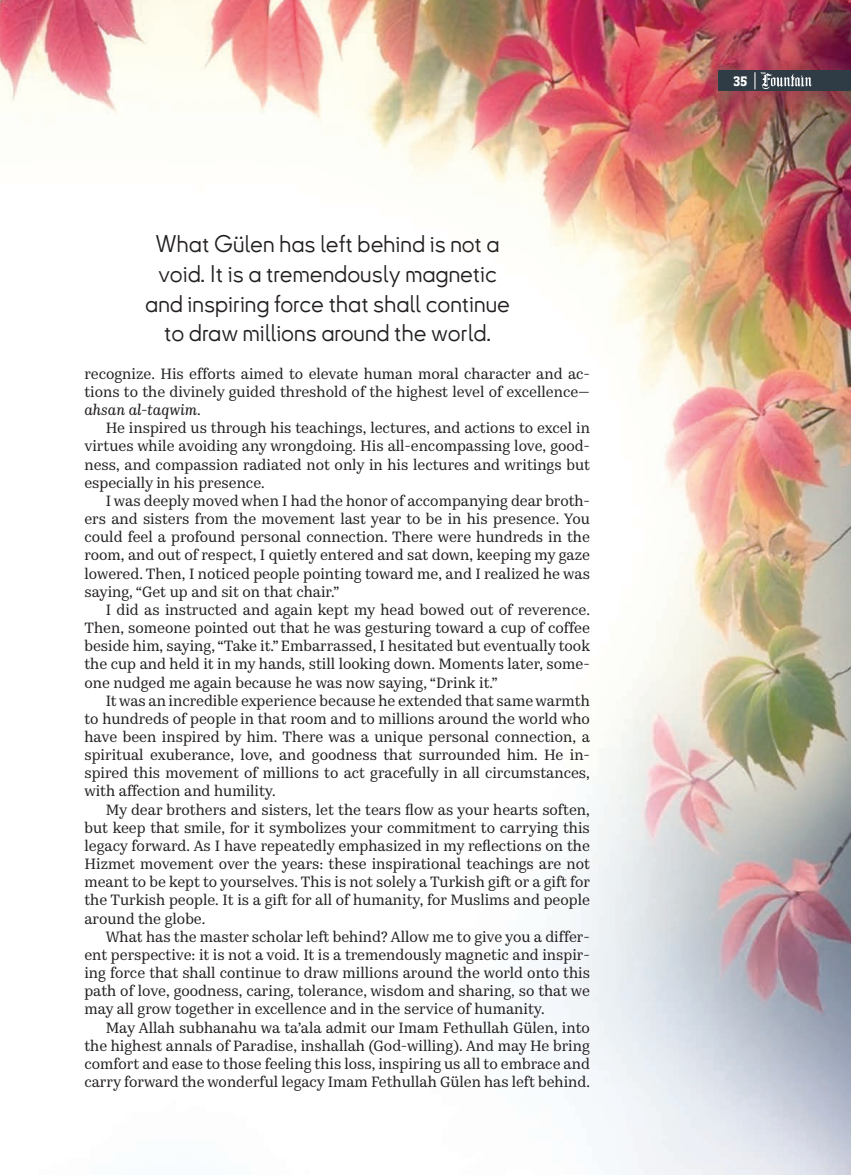
<style>
.page{position:relative;width:851px;height:1175px;background:#fff}
.page>*{position:absolute;margin:0;border:0;box-sizing:border-box;transform-origin:0 0}
.t1{font:23.1px/29.8px "Kreadon R";color:#231f20;text-align:center}
._01_Fountain_main_text{font:15px/18.1px "Kazimir Text";color:#231f20;text-align:justify}
.t2{font:700 15px "Zine Slab Dis";color:#fff}
.s1{font-style:italic}
</style>
<div class="page">
<img style="left:0;top:0;width:850px;height:1174px">
<div style="left:718px;top:70px;width:132px;height:21px;background:#2f3c45"></div>
<svg style="left:754px;top:72px;width:57px;height:18px"></svg>
<p class="t1" style="left:145px;top:227px;width:366px">What Gülen has left behind is not a void. It is a tremendously magnetic and inspiring force that shall continue to draw millions around the world.</p>
<p class="_01_Fountain_main_text" style="left:84px;top:363px;width:507px">recognize. His efforts aimed to elevate human moral character and ac&shy;tions to the divinely guided threshold of the highest level of excellence— <span class="s1">ahsan al-taqwim</span>.</p>
<p class="_01_Fountain_main_text" style="left:84px;top:418px;width:507px;text-indent:21px">He inspired us through his teachings, lectures, and actions to excel in virtues while avoiding any wrongdoing. His all-encompassing love, good&shy;ness, and compassion radiated not only in his lectures and writings but especially in his presence.</p>
<p class="_01_Fountain_main_text" style="left:84px;top:490px;width:507px;text-indent:21px">I was deeply moved when I had the honor of accompanying dear broth&shy;ers and sisters from the movement last year to be in his presence. You could feel a profound personal connection. There were hundreds in the room, and out of respect, I quietly entered and sat down, keeping my gaze lowered. Then, I noticed people pointing toward me, and I realized he was saying, “Get up and sit on that chair.”</p>
<p class="_01_Fountain_main_text" style="left:84px;top:599px;width:507px;text-indent:21px">I did as instructed and again kept my head bowed out of reverence.<br>Then, someone pointed out that he was gesturing toward a cup of coffee beside him, saying, “Take it.” Embarrassed, I hesitated but eventually took the cup and held it in my hands, still looking down. Moments later, some&shy;one nudged me again because he was now saying, “Drink it.”</p>
<p class="_01_Fountain_main_text" style="left:84px;top:690px;width:507px;text-indent:21px">It was an incredible experience because he extended that same warmth to hundreds of people in that room and to millions around the world who have been inspired by him. There was a unique personal connection, a spiritual exuberance, love, and goodness that surrounded him. He in&shy;spired this movement of millions to act gracefully in all circumstances, with affection and humility.</p>
<p class="_01_Fountain_main_text" style="left:84px;top:799px;width:507px;text-indent:21px">My dear brothers and sisters, let the tears flow as your hearts soften, but keep that smile, for it symbolizes your commitment to carrying this legacy forward. As I have repeatedly emphasized in my reflections on the Hizmet movement over the years: these inspirational teachings are not meant to be kept to yourselves. This is not solely a Turkish gift or a gift for the Turkish people. It is a gift for all of humanity, for Muslims and people around the globe.</p>
<p class="_01_Fountain_main_text" style="left:84px;top:926px;width:507px;text-indent:21px">What has the master scholar left behind? Allow me to give you a differ&shy;ent perspective: it is not a void. It is a tremendously magnetic and inspir&shy;ing force that shall continue to draw millions around the world onto this path of love, goodness, caring, tolerance, wisdom and sharing, so that we may all grow together in excellence and in the service of humanity.</p>
<p class="_01_Fountain_main_text" style="left:84px;top:1017px;width:507px;text-indent:21px">May Allah subhanahu wa ta’ala admit our Imam Fethullah Gülen, into the highest annals of Paradise, inshallah (God-willing). And may He bring comfort and ease to those feeling this loss, inspiring us all to embrace and carry forward the wonderful legacy Imam Fethullah Gülen has left behind.</p>
<p class="t2" style="left:733px;top:73px;width:16px">35</p>
</div>
